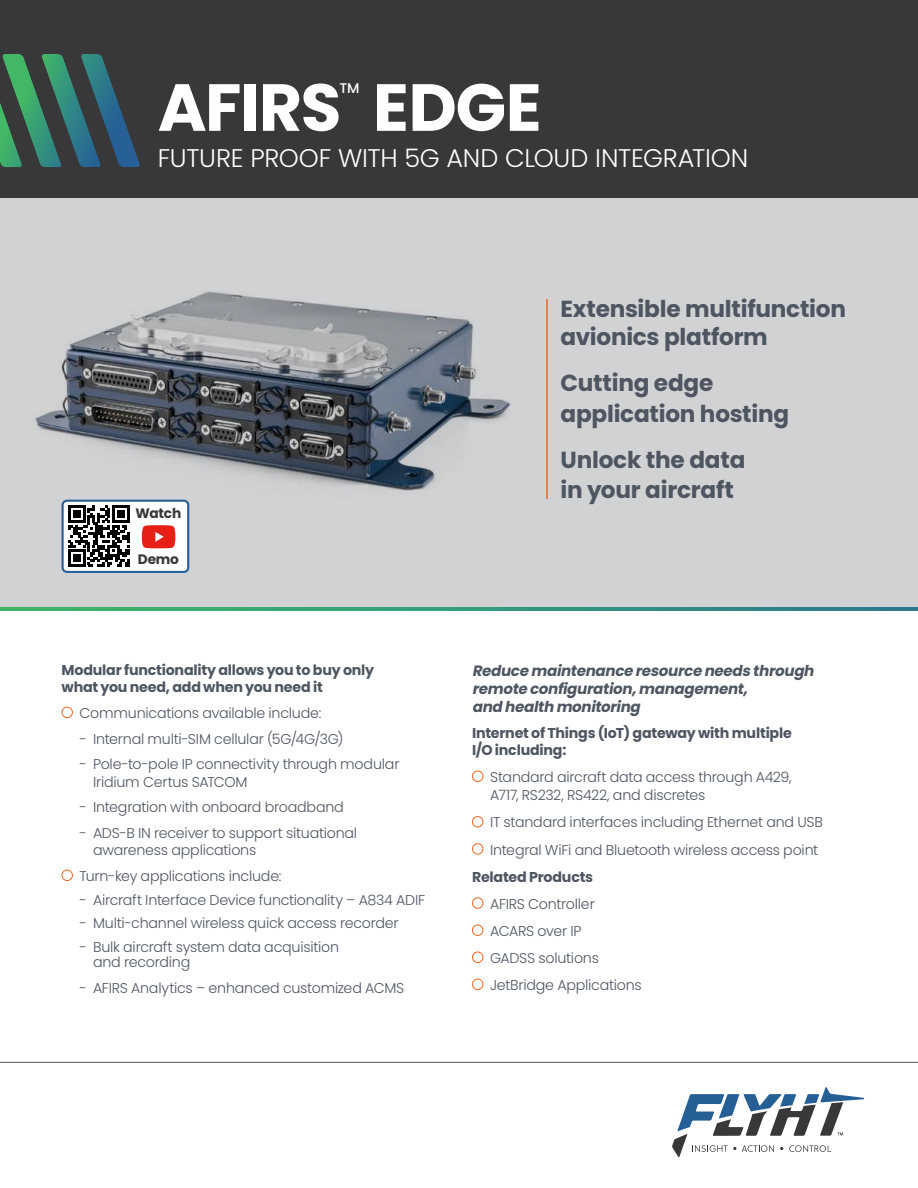
<style>
.page{position:relative;width:918px;height:1188px;background:#fff}
.page>*{position:absolute;margin:0;border:0;box-sizing:border-box;transform-origin:0 0}
.t1{font:700 66.45px "Poppins";letter-spacing:-.02em;color:#fff}
.t2{font:300 25.5px "Poppins";letter-spacing:-.015em;color:#fff}
.t3{font:700 23.25px/30.3px "Poppins";letter-spacing:-.01em;color:#4e5662}
.t4{font:italic 700 15px/18px "Poppins";color:#4e5662}
.t5{font:300 14.25px/27.2px "Poppins";letter-spacing:-.015em;color:#4e5662}
.t6{font:700 14.25px/17.1px "Poppins";letter-spacing:-.015em;color:#4e5662}
.t7{font:500 13.95px "Poppins";color:#fff}
.t8{font:700 13.65px "Poppins";letter-spacing:-.015em;color:#383739}
</style>
<div class="page">
<div style="left:0;top:0;width:918px;height:198px;background:#383739"></div>
<div style="left:0;top:198px;width:918px;height:409px;background:#d1d2d4"></div>
<div style="left:62px;top:707px;width:11px;height:11px;border:1px solid #f16521;border-radius:50%"></div>
<div style="left:62px;top:870px;width:11px;height:11px;border:1px solid #f16521;border-radius:50%"></div>
<div style="left:472px;top:771px;width:11px;height:11px;border:1px solid #f16521;border-radius:50%"></div>
<div style="left:472px;top:816px;width:11px;height:11px;border:1px solid #f16521;border-radius:50%"></div>
<div style="left:472px;top:843px;width:11px;height:12px;border:1px solid #f16521;border-radius:50%"></div>
<div style="left:472px;top:897px;width:11px;height:12px;border:1px solid #f16521;border-radius:50%"></div>
<div style="left:472px;top:925px;width:11px;height:11px;border:1px solid #f16521;border-radius:50%"></div>
<div style="left:472px;top:952px;width:11px;height:11px;border:1px solid #f16521;border-radius:50%"></div>
<div style="left:472px;top:979px;width:11px;height:11px;border:1px solid #f16521;border-radius:50%"></div>
<img style="left:35px;top:291px;width:475px;height:209px">
<div style="left:63px;top:501px;width:125px;height:71px;background:#fff;border-radius:4px"></div>
<svg style="left:68px;top:505px;width:62px;height:62px"></svg>
<div style="left:73px;top:555px;width:7px;height:7px;background:#000"></div>
<svg style="left:142px;top:525px;width:33px;height:23px"></svg>
<div style="left:62px;top:500px;width:127px;height:73px;border:2px solid #265f95;border-radius:4px"></div>
<img style="left:0;top:103px;width:2px;height:62px">
<img style="left:2px;top:54px;width:40px;height:113px">
<img style="left:42px;top:54px;width:39px;height:113px">
<img style="left:81px;top:54px;width:59px;height:113px">
<img style="left:0;top:607px;width:918px;height:3px">
<svg style="left:672px;top:1087px;width:192px;height:70px"></svg>
<hr style="left:0;top:1062px;width:918px;height:1px;background:#4e5662">
<hr style="left:546px;top:299px;width:2px;height:200px;background:#f16521">
<h1 class="t1" style="left:158px;top:68px;width:185px">AFIRS</h1>
<p class="t7" style="left:340px;top:80px;width:21px">TM</p>
<h1 class="t1" style="left:373px;top:68px;width:170px">EDGE</h1>
<h2 class="t2" style="left:158px;top:143px;width:592px">FUTURE PROOF WITH 5G AND CLOUD INTEGRATION</h2>
<p class="t8" style="left:136px;top:505px;width:47px">Watch</p>
<p class="t8" style="left:138px;top:551px;width:43px">Demo</p>
<p class="t6" style="left:62px;top:662px;width:314px">Modular functionality allows you to buy only what you need, add when you need it</p>
<p class="t5" style="left:80px;top:700px;width:243px">Communications available include:</p>
<p class="t5" style="left:80px;top:725px;width:266px">- Internal multi-SIM cellular (5G/4G/3G)</p>
<p class="t5" style="left:93px;top:756px;width:308px;line-height:17.1px;text-indent:-13px">- Pole-to-pole IP connectivity through modular<br>Iridium Certus SATCOM</p>
<p class="t5" style="left:80px;top:794px;width:266px">- Integration with onboard broadband</p>
<p class="t5" style="left:93px;top:825px;width:266px;line-height:17.1px;text-indent:-13px">- ADS-B IN receiver to support situational awareness applications</p>
<p class="t5" style="left:80px;top:863px;width:203px">Turn-key applications include:</p>
<p class="t5" style="left:80px;top:886px;width:347px">- Aircraft Interface Device functionality – A834 ADIF</p>
<p class="t5" style="left:80px;top:910px;width:321px">- Multi-channel wireless quick access recorder</p>
<p class="t5" style="left:93px;top:940px;width:248px;line-height:15px;text-indent:-13px">- Bulk aircraft system data acquisition and recording</p>
<p class="t5" style="left:80px;top:974px;width:326px">- AFIRS Analytics – enhanced customized ACMS</p>
<h3 class="t3" style="left:561px;top:295px;width:287px;line-height:27.9px">Extensible multifunction avionics platform</h3>
<h3 class="t3" style="left:561px;top:368px;width:230px">Cutting edge application hosting</h3>
<h3 class="t3" style="left:561px;top:445px;width:186px">Unlock the data in your aircraft</h3>
<p class="t4" style="left:472px;top:662px;width:346px">Reduce maintenance resource needs through remote configuration,management,<br>and health monitoring</p>
<p class="t6" style="left:472px;top:724px;width:321px">Internet of Things (IoT) gateway with multiple<br>I/O including:</p>
<p class="t5" style="left:490px;top:768px;width:303px;line-height:18.5px">Standard aircraft data access through A429,<br>A717, RS232, RS422, and discretes</p>
<p class="t5" style="left:490px;top:809px;width:334px">IT standard interfaces including Ethernet and USB<br>Integral WiFi and Bluetooth wireless access point</p>
<p class="t6" style="left:472px;top:868px;width:123px">Related Products</p>
<p class="t5" style="left:490px;top:890px;width:153px">AFIRS Controller<br>ACARS over IP<br>GADSS solutions<br>JetBridge Applications</p>
</div>
